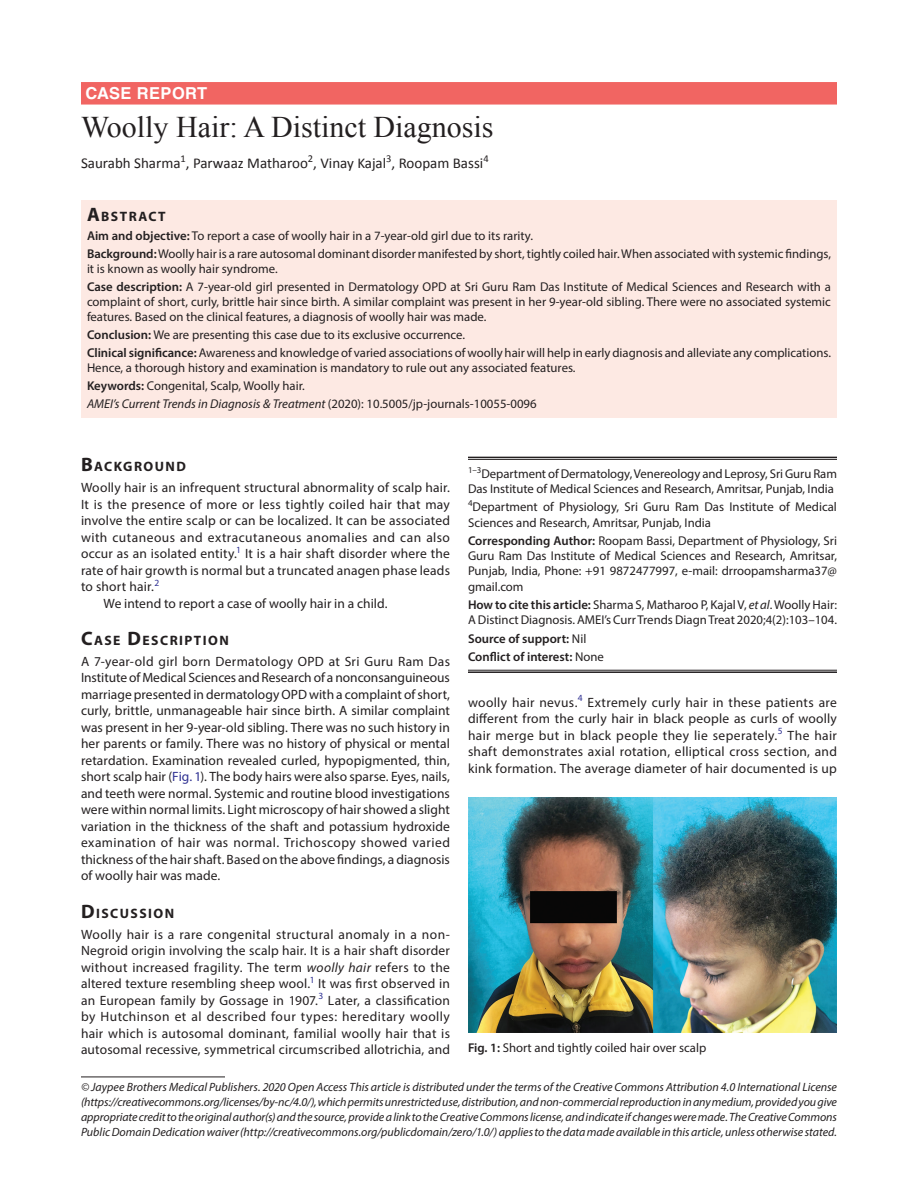
<style>
.page{position:relative;width:918px;height:1188px;background:#fff}
.page>*{position:absolute;margin:0;border:0;box-sizing:border-box;transform-origin:0 0}
.t1{font:30px "Times New Roman";color:#231f20}
.CTDT-ART{font:700 16.5px "Helvetica LT Std";letter-spacing:.025em;color:#fff}
.AuthorName{font:15px "Calibri";color:#231f20}
.Head-1{font:700 13.65px "Myriad Pro";letter-spacing:.105em;color:#231f20}
.Head-1-first{font:700 13.65px "Myriad Pro";letter-spacing:.105em;color:#231f20}
.AbstractTitle{font:700 13.65px "Myriad Pro";letter-spacing:.105em;color:#231f20}
.Para-NoIndent{font:13.5px/16.5px "Myriad Pro";letter-spacing:.01em;color:#231f20;text-align:justify}
.Para-Indent{font:13.5px "Myriad Pro";color:#231f20}
.Keywords{font:12.75px/15px "Myriad Pro";color:#231f20}
.Corollary-Para{font:12.75px/15.3px "Myriad Pro";color:#231f20;text-align:justify}
.Affiliation-first{font:12.75px/15.3px "Myriad Pro";letter-spacing:-.005em;color:#231f20}
.Affiliation{font:12.75px/15.3px "Myriad Pro";color:#231f20}
.JT_DOI{font:italic 12.75px "Myriad Pro";color:#231f20}
.FigCaption{font:12.75px "Myriad Pro";color:#231f20}
.Affiliation-foot-las{font:600 12.75px "Myriad Pro";color:#231f20}
.Affiliation-foot{font:600 12.75px "Myriad Pro";color:#231f20}
.FootNote{font:italic 12px/15px "Myriad Pro";color:#231f20;text-align:justify}
.s1{font-size:19.5px}
.s2{font-weight:600}
.s3{font-style:normal}
.s4{color:#2e3092}
.s5{font-style:italic}
.s6{font-weight:400}
</style>
<div class="page">
<div style="left:81px;top:82px;width:756px;height:23px;background:#f16562"></div>
<div style="left:81px;top:200px;width:756px;height:26px;background:#fde9e3"></div>
<div style="left:81px;top:225px;width:756px;height:24px;background:#fde9e3"></div>
<div style="left:81px;top:243px;width:756px;height:39px;background:#fde9e3"></div>
<div style="left:81px;top:276px;width:756px;height:54px;background:#fde9e3"></div>
<div style="left:81px;top:324px;width:756px;height:24px;background:#fde9e3"></div>
<div style="left:81px;top:342px;width:756px;height:39px;background:#fde9e3"></div>
<div style="left:81px;top:375px;width:756px;height:24px;background:#fde9e3"></div>
<div style="left:81px;top:393px;width:756px;height:24px;background:#fde9e3"></div>
<hr style="left:468px;top:457px;width:369px;height:1px;background:#231f20">
<hr style="left:468px;top:459px;width:369px;height:1px;background:#231f20">
<hr style="left:468px;top:670px;width:369px;height:1px;background:#231f20">
<hr style="left:468px;top:671px;width:369px;height:2px;background:#231f20">
<hr style="left:81px;top:1077px;width:144px;height:1px;background:#231f20">
<img style="left:468px;top:797px;width:369px;height:235px">
<p class="CTDT-ART" style="left:86px;top:83px;width:123px">CASE REPORT</p>
<p class="t1" style="left:81px;top:107px;width:414px">Woolly Hair: A Distinct Diagnosis</p>
<p class="AuthorName" style="left:81px;top:154px;width:409px">Saurabh Sharma<sup>1</sup>, Parwaaz Matharoo<sup>2</sup>, Vinay Kajal<sup>3</sup>, Roopam Bassi<sup>4</sup></p>
<p class="AbstractTitle" style="left:87px;top:207px;width:80px"><span class="s1">A</span>BSTRACT</p>
<p class="Keywords" style="left:87px;top:228px;width:448px"><span class="s2">Aim and objective:</span> To report a case of woolly hair in a 7-year-old girl due to its rarity.</p>
<p class="Keywords" style="left:87px;top:246px;width:746px"><span class="s2">Background:</span> Woolly hair is a rare autosomal dominant disorder manifested by short, tightly coiled hair. When associated with systemic findings, it is known as woolly hair syndrome.</p>
<p class="Keywords" style="left:87px;top:279px;width:746px;text-align:justify"><span class="s2">Case description:</span> A 7-year-old girl presented in Dermatology OPD at Sri Guru Ram Das Institute of Medical Sciences and Research with a complaint of short, curly, brittle hair since birth. A similar complaint was present in her 9-year-old sibling. There were no associated systemic features. Based on the clinical features, a diagnosis of woolly hair was made.</p>
<p class="Keywords" style="left:87px;top:327px;width:380px"><span class="s2">Conclusion:</span> We are presenting this case due to its exclusive occurrence.</p>
<p class="Keywords" style="left:87px;top:345px;width:746px"><span class="s2">Clinical significance:</span> Awareness and knowledge of varied associations of woolly hair will help in early diagnosis and alleviate any complications.<br>Hence, a thorough history and examination is mandatory to rule out any associated features.</p>
<p class="Keywords" style="left:87px;top:378px;width:219px"><span class="s2">Keywords:</span> Congenital, Scalp, Woolly hair.</p>
<p class="JT_DOI" style="left:87px;top:396px;width:451px">AMEI’s Current Trends in Diagnosis &amp; Treatment <span class="s3">(2020): 10.5005/jp-journals-10055-0096</span></p>
<p class="Head-1-first" style="left:81px;top:458px;width:106px"><span class="s1">B</span>ACKGROUND</p>
<p class="Para-NoIndent" style="left:81px;top:479px;width:371px">Woolly hair is an infrequent structural abnormality of scalp hair.<br>It is the presence of more or less tightly coiled hair that may involve the entire scalp or can be localized. It can be associated with cutaneous and extracutaneous anomalies and can also occur as an isolated entity.<sup>1</sup> It is a hair shaft disorder where the rate of hair growth is normal but a truncated anagen phase leads to short hair.<sup>2</sup></p>
<p class="Para-Indent" style="left:104px;top:595px;width:286px">We intend to report a case of woolly hair in a child.</p>
<p class="Head-1" style="left:81px;top:631px;width:149px"><span class="s1">C</span>ASE <span class="s1">D</span>ESCRIPTION</p>
<p class="Para-NoIndent" style="left:81px;top:653px;width:371px">A 7-year-old girl born Dermatology OPD at Sri Guru Ram Das Institute of Medical Sciences and Research of a nonconsanguineous marriage presented in dermatology OPD with a complaint of short, curly, brittle, unmanageable hair since birth. A similar complaint was present in her 9-year-old sibling. There was no such history in her parents or family. There was no history of physical or mental retardation. Examination revealed curled, hypopigmented, thin, short scalp hair (<span class="s4">Fig. 1</span>). The body hairs were also sparse. Eyes, nails, and teeth were normal. Systemic and routine blood investigations were within normal limits. Light microscopy of hair showed a slight variation in the thickness of the shaft and potassium hydroxide examination of hair was normal. Trichoscopy showed varied thickness of the hair shaft. Based on the above findings, a diagnosis of woolly hair was made.</p>
<p class="Head-1" style="left:81px;top:904px;width:95px"><span class="s1">D</span>ISCUSSION</p>
<p class="Para-NoIndent" style="left:81px;top:926px;width:371px">Woolly hair is a rare congenital structural anomaly in a non-Negroid origin involving the scalp hair. It is a hair shaft disorder without increased fragility. The term <span class="s5">woolly hair</span> refers to the altered texture resembling sheep wool.<sup>1</sup> It was first observed in an European family by Gossage in 1907.<sup>3</sup> Later, a classification by Hutchinson et al described four types: hereditary woolly hair which is autosomal dominant, familial woolly hair that is autosomal recessive, symmetrical circumscribed allotrichia, and</p>
<p class="Affiliation-first" style="left:468px;top:466px;width:371px"><sup>1–3</sup>Department of Dermatology, Venereology and Leprosy, Sri Guru Ram<br>Das Institute of Medical Sciences and Research, Amritsar, Punjab, India</p>
<p class="Affiliation" style="left:468px;top:499px;width:370px"><sup>4</sup>Department of Physiology, Sri Guru Ram Das Institute of Medical<br>Sciences and Research, Amritsar, Punjab, India</p>
<p class="Corollary-Para" style="left:468px;top:533px;width:371px"><span class="s2">Corresponding Author:</span> Roopam Bassi, Department of Physiology, Sri Guru Ram Das Institute of Medical Sciences and Research, Amritsar, Punjab, India, Phone: +91 9872477997, e-mail: drroopamsharma37@ gmail.com</p>
<p class="Corollary-Para" style="left:468px;top:597px;width:371px"><span class="s2">How to cite this article:</span> Sharma S, Matharoo P, Kajal V, <span class="s5">et al</span>. Woolly Hair:<br>A Distinct Diagnosis. AMEI’s Curr Trends Diagn Treat 2020;4(2):103–104.</p>
<p class="Affiliation-foot" style="left:468px;top:630px;width:120px">Source of support: <span class="s6">Nil</span></p>
<p class="Affiliation-foot-las" style="left:468px;top:649px;width:137px">Conflict of interest: <span class="s6">None</span></p>
<p class="Para-NoIndent" style="left:468px;top:694px;width:371px">woolly hair nevus.<sup>4</sup> Extremely curly hair in these patients are different from the curly hair in black people as curls of woolly hair merge but in black people they lie seperately.<sup>5</sup> The hair shaft demonstrates axial rotation, elliptical cross section, and kink formation. The average diameter of hair documented is up</p>
<p class="FigCaption" style="left:468px;top:1040px;width:240px"><span class="s2">Fig. 1:</span> Short and tightly coiled hair over scalp</p>
<p class="FootNote" style="left:81px;top:1079px;width:758px">© Jaypee Brothers Medical Publishers. 2020 Open Access This article is distributed under the terms of the Creative Commons Attribution 4.0 International License (https://creativecommons.org/licenses/by-nc/4.0/), which permits unrestricted use, distribution, and non-commercial reproduction in any medium, provided you give appropriate credit to the original author(s) and the source, provide a link to the Creative Commons license, and indicate if changes were made. The Creative Commons Public Domain Dedication waiver (http://creativecommons.org/publicdomain/zero/1.0/) applies to the data made available in this article, unless otherwise stated.</p>
</div>
